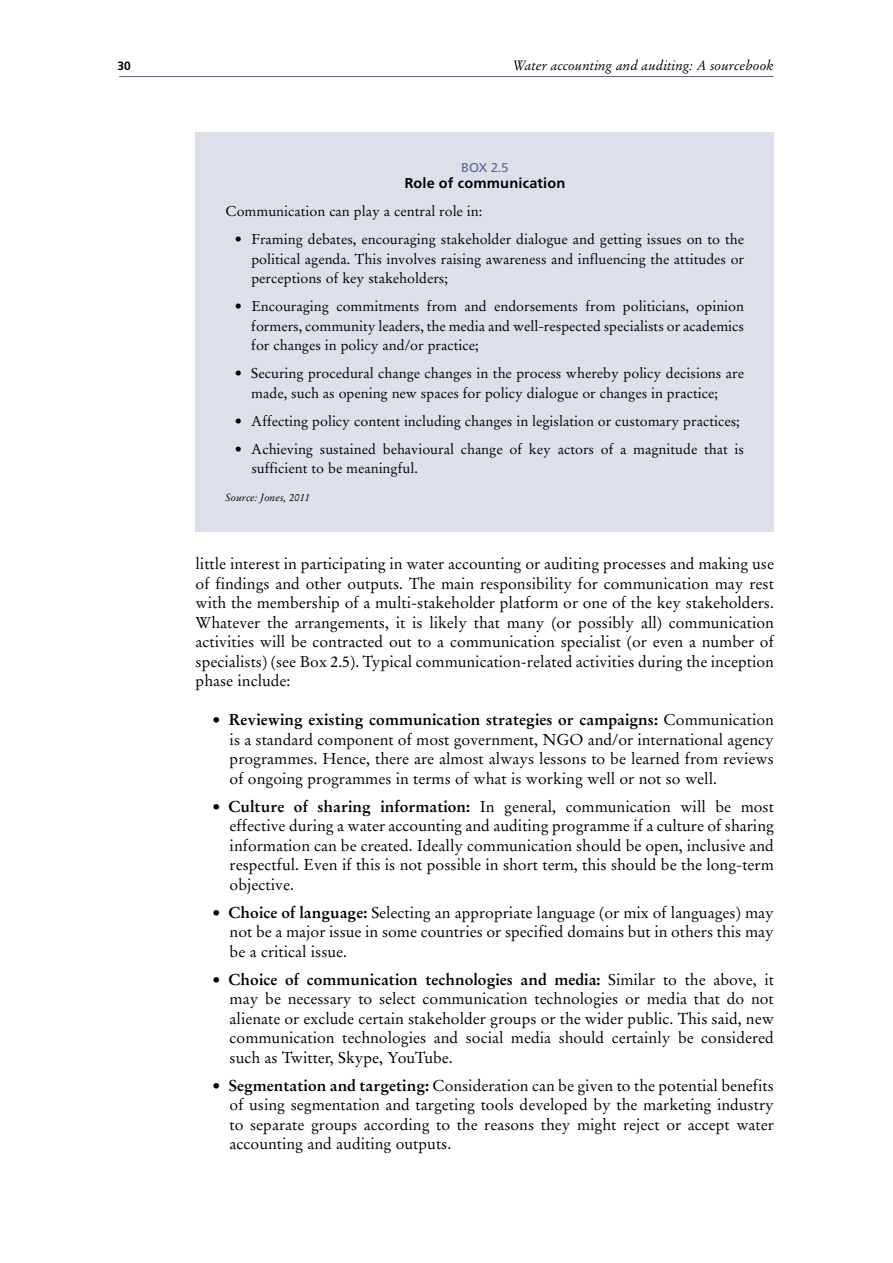
<style>
.page{position:relative;width:893px;height:1263px;background:#fff}
.page>*{position:absolute;margin:0;border:0;box-sizing:border-box;transform-origin:0 0}
.t1{font:15.75px/19.5px "Stempel Garamond";color:#000;text-align:justify}
.t2{font:14.25px/19.5px "Stempel Garamond";color:#000;text-align:justify}
.t3{font:700 14.25px "Frutiger Neue LTCYR";letter-spacing:.01em;color:#000}
.t4{font:italic 13.5px "Stempel Garamond";color:#000}
.t5{font:12.75px "Frutiger Neue LTCYR";color:#546292}
.t6{font:700 12px "Frutiger LT Std";color:#000}
.t7{font:italic 10.5px "Stempel Garamond";color:#000}
.s1{font-weight:700}
</style>
<div class="page">
<hr style="left:119px;top:76px;width:655px;height:1px;background:#546292">
<div style="left:196px;top:132px;width:578px;height:399px;background:#dde0e9"></div>
<p class="t6" style="left:118px;top:59px;width:15px">30</p>
<p class="t4" style="left:513px;top:57px;width:263px">Water accounting and auditing: A sourcebook</p>
<p class="t5" style="left:461px;top:160px;width:49px">Box 2.5</p>
<p class="t3" style="left:404px;top:175px;width:162px">Role of communication</p>
<p class="t2" style="left:226px;top:202px;width:258px">Communication can play a central role in:</p>
<p class="t2" style="left:251px;top:230px;width:494px;text-indent:-16px">• Framing debates, encouraging stakeholder dialogue and getting issues on to the political agenda. This involves raising awareness and influencing the attitudes or perceptions of key stakeholders;</p>
<p class="t2" style="left:251px;top:297px;width:494px;text-indent:-16px">• Encouraging commitments from and endorsements from politicians, opinion formers, community leaders, the media and well-respected specialists or academics for changes in policy and/or practice;</p>
<p class="t2" style="left:251px;top:364px;width:494px;text-indent:-17px">• Securing procedural change changes in the process whereby policy decisions are made, such as opening new spaces for policy dialogue or changes in practice;</p>
<p class="t2" style="left:235px;top:411px;width:507px">• Affecting policy content including changes in legislation or customary practices;</p>
<p class="t2" style="left:251px;top:439px;width:494px;text-indent:-17px">• Achieving sustained behavioural change of key actors of a magnitude that is sufficient to be meaningful.</p>
<p class="t7" style="left:226px;top:491px;width:86px">Source: Jones, 2011</p>
<p class="t1" style="left:196px;top:554px;width:580px">little interest in participating in water accounting or auditing processes and making use of findings and other outputs. The main responsibility for communication may rest with the membership of a multi-stakeholder platform or one of the key stakeholders.<br>Whatever the arrangements, it is likely that many (or possibly all) communication activities will be contracted out to a communication specialist (or even a number of specialists) (see Box 2.5). Typical communication-related activities during the inception phase include:</p>
<p class="t1" style="left:230px;top:710px;width:546px;text-indent:-17px"><span class="s1">• Reviewing existing communication strategies or campaigns:</span> Communication is a standard component of most government, NGO and/or international agency programmes. Hence, there are almost always lessons to be learned from reviews of ongoing programmes in terms of what is working well or not so well.</p>
<p class="t1" style="left:230px;top:797px;width:546px;text-indent:-17px"><span class="s1">• Culture of sharing information:</span> In general, communication will be most effective during a water accounting and auditing programme if a culture of sharing information can be created. Ideally communication should be open, inclusive and respectful. Even if this is not possible in short term, this should be the long-term objective.</p>
<p class="t1" style="left:230px;top:903px;width:546px;text-indent:-17px"><span class="s1">• Choice of language:</span> Selecting an appropriate language (or mix of languages) may not be a major issue in some countries or specified domains but in others this may be a critical issue.</p>
<p class="t1" style="left:230px;top:970px;width:546px;text-indent:-17px"><span class="s1">• Choice of communication technologies and media:</span> Similar to the above, it may be necessary to select communication technologies or media that do not alienate or exclude certain stakeholder groups or the wider public. This said, new communication technologies and social media should certainly be considered such as Twitter, Skype, YouTube.</p>
<p class="t1" style="left:230px;top:1076px;width:546px;text-indent:-17px"><span class="s1">• Segmentation and targeting:</span> Consideration can be given to the potential benefits of using segmentation and targeting tools developed by the marketing industry to separate groups according to the reasons they might reject or accept water accounting and auditing outputs.</p>
</div>
